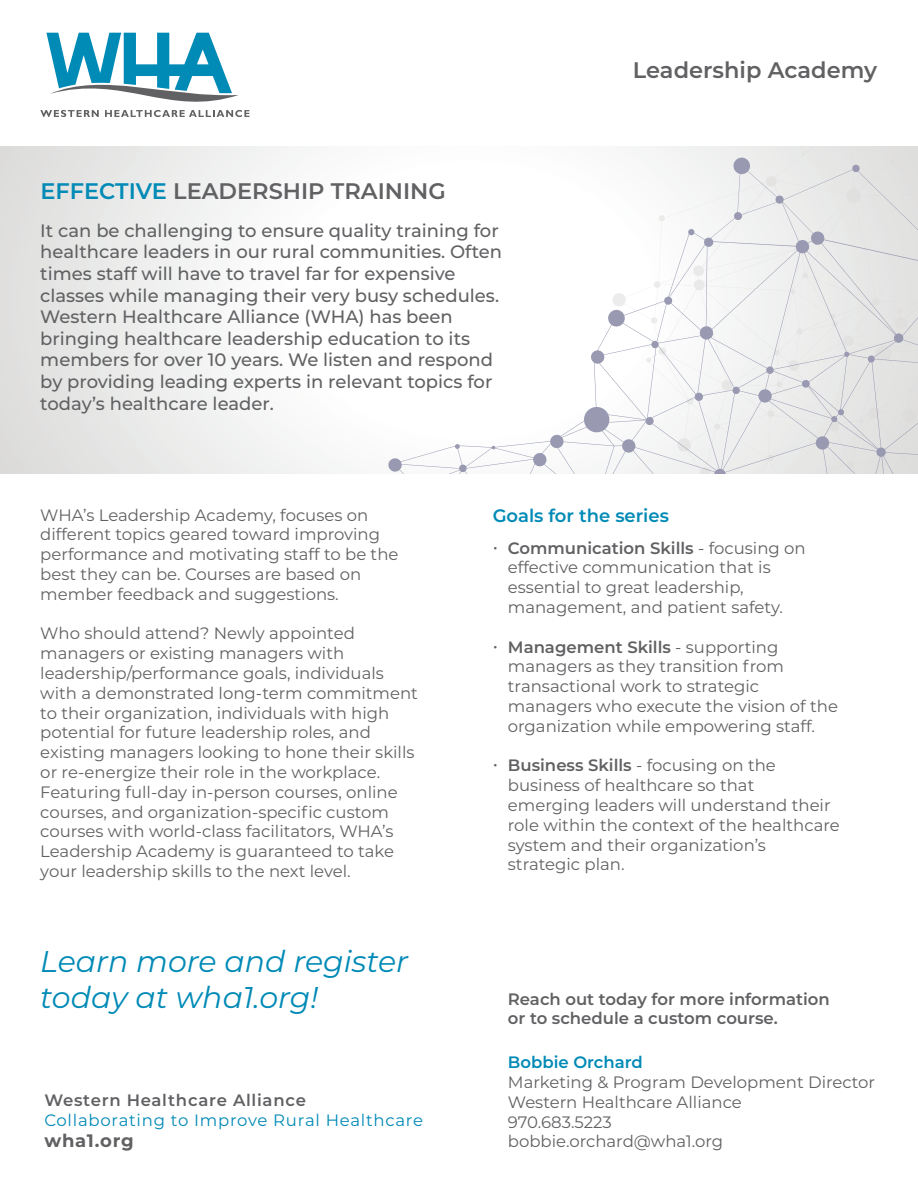
<style>
.page{position:relative;width:918px;height:1188px;background:#fff}
.page>*{position:absolute;margin:0;border:0;box-sizing:border-box;transform-origin:0 0}
.t1{font:italic 30px/36px "Montserrat";color:#008ab6}
.t2{font:600 22.5px "Montserrat";color:#616164}
.t3{font:500 18px/21.6px "Montserrat";color:#616164}
.t4{font:600 18px "Montserrat";color:#008ab6}
.t5{font:700 18px "Montserrat";letter-spacing:.045em;color:#616164}
.t6{font:16.5px/19.8px "Montserrat";color:#616164}
.t7{font:600 16.5px/19.8px "Montserrat";color:#616164}
.t8{font:16.5px "Montserrat";letter-spacing:.045em;color:#008ab6}
.t9{font:600 16.5px "Montserrat";letter-spacing:.045em;color:#616164}
.t10{font:600 16.5px "Montserrat";color:#008ab6}
.s1{color:#008ab6}
.s2{font-weight:600}
</style>
<div class="page">
<svg style="left:0;top:146px;width:337px;height:328px"></svg>
<svg style="left:641px;top:146px;width:277px;height:18px;fill:#ebeaea"></svg>
<svg style="left:890px;top:160px;width:5px;height:4px"></svg>
<svg style="left:401px;top:164px;width:517px;height:310px"></svg>
<div style="left:459px;top:464px;width:8px;height:8px;background:#999ab2;border-radius:3px"></div>
<svg style="left:388px;top:458px;width:14px;height:14px"></svg>
<svg style="left:815px;top:421px;width:25px;height:29px"></svg>
<svg style="left:583px;top:406px;width:27px;height:27px"></svg>
<div style="left:651px;top:341px;width:8px;height:8px;background:#999ab2;border-radius:3px"></div>
<div style="left:688px;top:229px;width:7px;height:7px;background:#999ab2;border-radius:3px"></div>
<svg style="left:704px;top:237px;width:10px;height:10px"></svg>
<div style="left:775px;top:195px;width:9px;height:9px;background:#999ab2;border-radius:4px"></div>
<svg style="left:733px;top:157px;width:18px;height:18px"></svg>
<div style="left:852px;top:164px;width:8px;height:8px;background:#999ab2;border-radius:3px"></div>
<div style="left:734px;top:212px;width:8px;height:8px;background:#999ab2;border-radius:4px"></div>
<svg style="left:607px;top:292px;width:20px;height:35px"></svg>
<div style="left:664px;top:296px;width:9px;height:9px;background:#999ab2;border-radius:4px"></div>
<svg style="left:795px;top:231px;width:30px;height:23px"></svg>
<svg style="left:872px;top:298px;width:36px;height:64px;background:#deddde"></svg>
<div style="left:868px;top:355px;width:7px;height:8px;background:#999ab2;border-radius:3px"></div>
<svg style="left:842px;top:335px;width:12px;height:22px"></svg>
<div style="left:802px;top:380px;width:8px;height:8px;background:#999ab2;border-radius:3px"></div>
<div style="left:766px;top:366px;width:8px;height:8px;background:#999ab2;border-radius:3px"></div>
<svg style="left:758px;top:381px;width:25px;height:22px"></svg>
<div style="left:732px;top:386px;width:8px;height:8px;background:#999ab2;border-radius:3px"></div>
<div style="left:694px;top:392px;width:9px;height:9px;background:#999ab2;border-radius:4px"></div>
<div style="left:645px;top:417px;width:9px;height:8px;background:#999ab2;border-radius:4px"></div>
<svg style="left:590px;top:350px;width:15px;height:14px"></svg>
<svg style="left:492px;top:446px;width:3px;height:4px"></svg>
<svg style="left:455px;top:444px;width:5px;height:5px"></svg>
<svg style="left:533px;top:434px;width:31px;height:33px"></svg>
<svg style="left:622px;top:439px;width:14px;height:14px"></svg>
<svg style="left:699px;top:326px;width:15px;height:14px"></svg>
<svg style="left:699px;top:466px;width:27px;height:8px"></svg>
<div style="left:838px;top:409px;width:6px;height:7px;background:#999ab2;border-radius:50%"></div>
<div style="left:831px;top:416px;width:7px;height:6px;background:#999ab2;border-radius:50%"></div>
<svg style="left:876px;top:447px;width:10px;height:10px"></svg>
<svg style="left:40px;top:33px;width:210px;height:84px"></svg>
<h2 class="t2" style="left:40px;top:175px;width:407px"><span class="s1">EFFECTIVE</span> LEADERSHIP TRAINING</h2>
<p class="t3" style="left:40px;top:219px;width:463px">It can be challenging to ensure quality training for healthcare leaders in our rural communities. Often times staff will have to travel far for expensive classes while managing their very busy schedules.<br>Western Healthcare Alliance (WHA) has been bringing healthcare leadership education to its members for over 10 years. We listen and respond by providing leading experts in relevant topics for today’s healthcare leader.</p>
<h2 class="t2" style="left:633px;top:54px;width:246px">Leadership Academy</h2>
<p class="t6" style="left:40px;top:504px;width:360px">WHA’s Leadership Academy, focuses on different topics geared toward improving performance and motivating staff to be the best they can be. Courses are based on member feedback and suggestions.</p>
<p class="t6" style="left:40px;top:623px;width:379px">Who should attend? Newly appointed managers or existing managers with leadership/performance goals, individuals with a demonstrated long-term commitment to their organization, individuals with high potential for future leadership roles, and existing managers looking to hone their skills or re-energize their role in the workplace.<br>Featuring full-day in-person courses, online courses, and organization-specific custom courses with world-class facilitators, WHA’s Leadership Academy is guaranteed to take your leadership skills to the next level.</p>
<h1 class="t1" style="left:40px;top:943px;width:369px">Learn more and register today at wha1.org!</h1>
<p class="t9" style="left:44px;top:1088px;width:263px">Western Healthcare Alliance</p>
<p class="t8" style="left:44px;top:1109px;width:380px">Collaborating to Improve Rural Healthcare</p>
<p class="t5" style="left:44px;top:1128px;width:91px">wha1.org</p>
<p class="t4" style="left:493px;top:503px;width:178px">Goals for the series</p>
<p class="t6" style="left:508px;top:537px;width:299px"><span class="s2">Communication Skills</span> - focusing on effective communication that is essential to great leadership, management, and patient safety.</p>
<p class="t6" style="left:508px;top:636px;width:332px"><span class="s2">Management Skills</span> - supporting managers as they transition from transactional work to strategic managers who execute the vision of the organization while empowering staff.</p>
<p class="t6" style="left:508px;top:755px;width:333px"><span class="s2">Business Skills</span> - focusing on the business of healthcare so that emerging leaders will understand their role within the context of the healthcare system and their organization’s strategic plan.</p>
<p class="t6" style="left:493px;top:537px;width:7px">•</p>
<p class="t6" style="left:493px;top:636px;width:7px">•</p>
<p class="t6" style="left:493px;top:755px;width:7px">•</p>
<p class="t7" style="left:508px;top:988px;width:323px">Reach out today for more information or to schedule a custom course.</p>
<p class="t10" style="left:508px;top:1051px;width:137px">Bobbie Orchard</p>
<p class="t6" style="left:508px;top:1072px;width:369px">Marketing &amp; Program Development Director<br>Western Healthcare Alliance<br>970.683.5223<br>bobbie.orchard@wha1.org</p>
</div>
